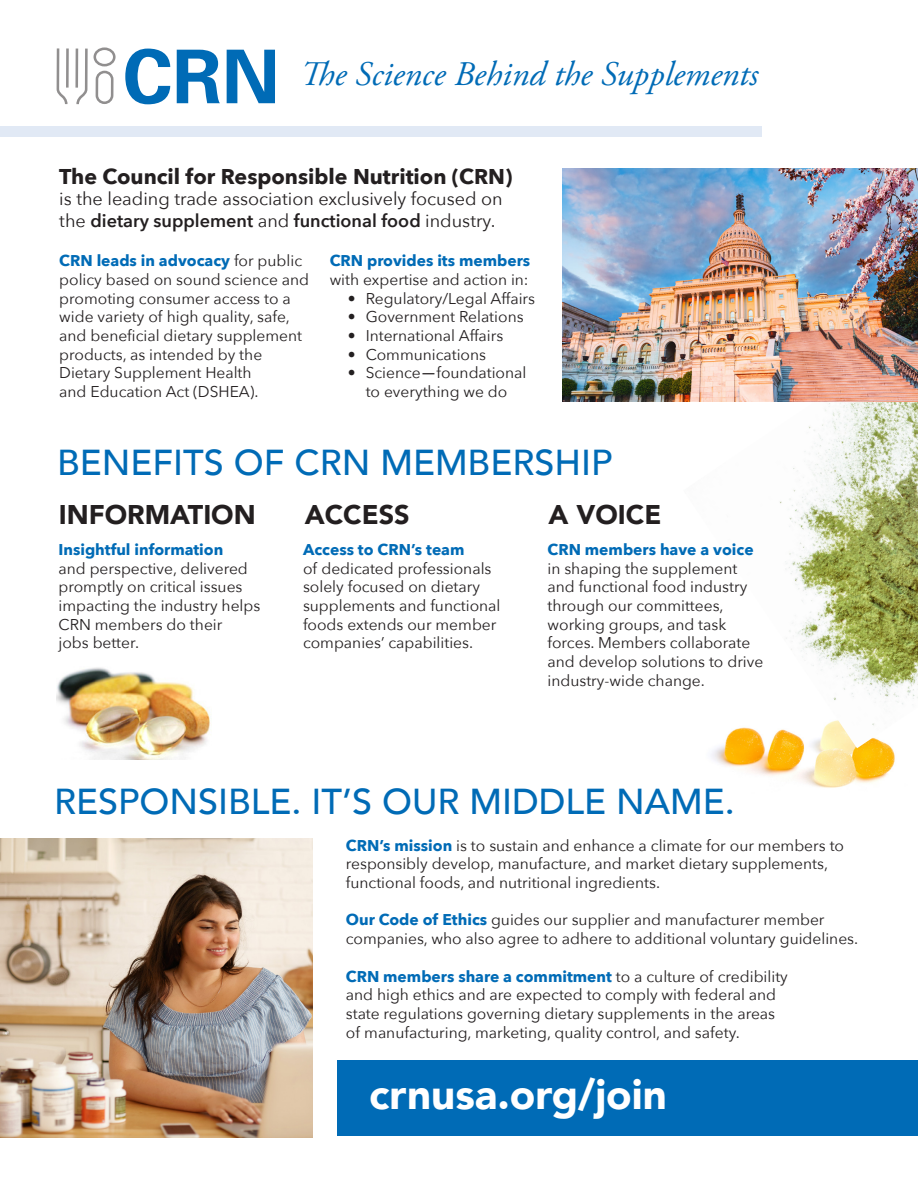
<style>
.page{position:relative;width:918px;height:1188px;background:#fff}
.page>*{position:absolute;margin:0;border:0;box-sizing:border-box;transform-origin:0 0}
.t1{font:900 42px "Avenir";color:#fff}
.t2{font:500 36px "Avenir";color:#006bb6}
.t3{font:italic 34.5px "Adobe Garamond Pro";color:#006bb6}
.t4{font:900 27px "Avenir";color:#231f20}
.t5{font:700 21.3px "Avenir Next";color:#231f20}
.t6{font:18px/21.8px "Avenir Next";color:#231f20}
.t7{font:15.6px/18.8px "Avenir Next";color:#231f20}
.s1{font-weight:600}
.s2{font-weight:700;color:#006bb6}
.s3{font-family:"Helvetica"}
</style>
<div class="page">
<img style="left:711px;top:748px;width:184px;height:40px">
<img style="left:718px;top:402px;width:200px;height:346px">
<img style="left:56px;top:667px;width:154px;height:93px">
<svg style="left:56px;top:47px;width:60px;height:58px"></svg>
<svg style="left:125px;top:49px;width:45px;height:55px"></svg>
<svg style="left:177px;top:50px;width:43px;height:53px"></svg>
<svg style="left:227px;top:50px;width:48px;height:53px"></svg>
<div style="left:338px;top:1060px;width:580px;height:76px;background:#006bb6"></div>
<img style="left:0;top:838px;width:312px;height:299px">
<img style="left:563px;top:169px;width:355px;height:233px">
<div style="left:0;top:126px;width:761px;height:11px;background:#e1e9f5"></div>
<p class="t3" style="left:300px;top:54px;width:459px">The Science Behind the Supplements</p>
<p class="t5" style="left:59px;top:158px;width:455px">The Council for Responsible Nutrition (CRN)</p>
<p class="t6" style="left:59px;top:187px;width:445px">is the leading trade association exclusively focused on the <span class="s1">dietary supplement</span> and <span class="s1">functional food</span> industry.</p>
<p class="t7" style="left:59px;top:251px;width:251px"><span class="s2">CRN leads in advocacy</span> for public policy based on sound science and promoting consumer access to a wide variety of high quality, safe, and beneficial dietary supplement products, as intended by the<br>Dietary Supplement Health<br>and Education Act (DSHEA).</p>
<p class="t7" style="left:330px;top:251px;width:202px"><span class="s2">CRN provides its members </span>with expertise and action in:</p>
<p class="t7" style="left:348px;top:288px;width:189px">• Regulatory/Legal Affairs</p>
<p class="t7" style="left:348px;top:307px;width:177px">• Government Relations</p>
<p class="t7" style="left:348px;top:325px;width:157px">• International Affairs</p>
<p class="t7" style="left:348px;top:344px;width:140px">• Communications</p>
<p class="t7" style="left:348px;top:363px;width:180px;text-align:center">• Science<span class="s3">—</span>foundational to everything we do</p>
<p class="t2" style="left:57px;top:431px;width:557px">BENEFITS OF CRN MEMBERSHIP</p>
<p class="t4" style="left:59px;top:491px;width:198px">INFORMATION</p>
<p class="t4" style="left:305px;top:491px;width:107px">ACCESS</p>
<p class="t4" style="left:548px;top:491px;width:114px">A VOICE</p>
<p class="t7" style="left:58px;top:539px;width:203px"><span class="s2">Insightful information<br></span>and perspective, delivered promptly on critical issues impacting the industry helps<br>CRN members do their<br>jobs better.</p>
<p class="t7" style="left:303px;top:539px;width:199px"><span class="s2">Access to CRN’s team<br></span>of dedicated professionals solely focused on dietary supplements and functional foods extends our member companies’ capabilities.</p>
<p class="t7" style="left:548px;top:539px;width:217px"><span class="s2">CRN members have a voice </span>in shaping the supplement and functional food industry through our committees, working groups, and task forces. Members collaborate and develop solutions to drive industry-wide change.</p>
<p class="t2" style="left:54px;top:771px;width:682px">RESPONSIBLE. IT’S OUR MIDDLE NAME.</p>
<p class="t7" style="left:346px;top:835px;width:500px"><span class="s2">CRN’s mission</span> is to sustain and enhance a climate for our members to responsibly develop, manufacture, and market dietary supplements, functional foods, and nutritional ingredients.</p>
<p class="t7" style="left:346px;top:910px;width:514px"><span class="s2">Our Code of Ethics</span> guides our supplier and manufacturer member companies, who also agree to adhere to additional voluntary guidelines.</p>
<p class="t7" style="left:346px;top:966px;width:444px"><span class="s2">CRN members share a commitment</span> to a culture of credibility and high ethics and are expected to comply with federal and state regulations governing dietary supplements in the areas of manufacturing, marketing, quality control, and safety.</p>
<p class="t1" style="left:369px;top:1058px;width:299px">crnusa.org/join</p>
</div>
